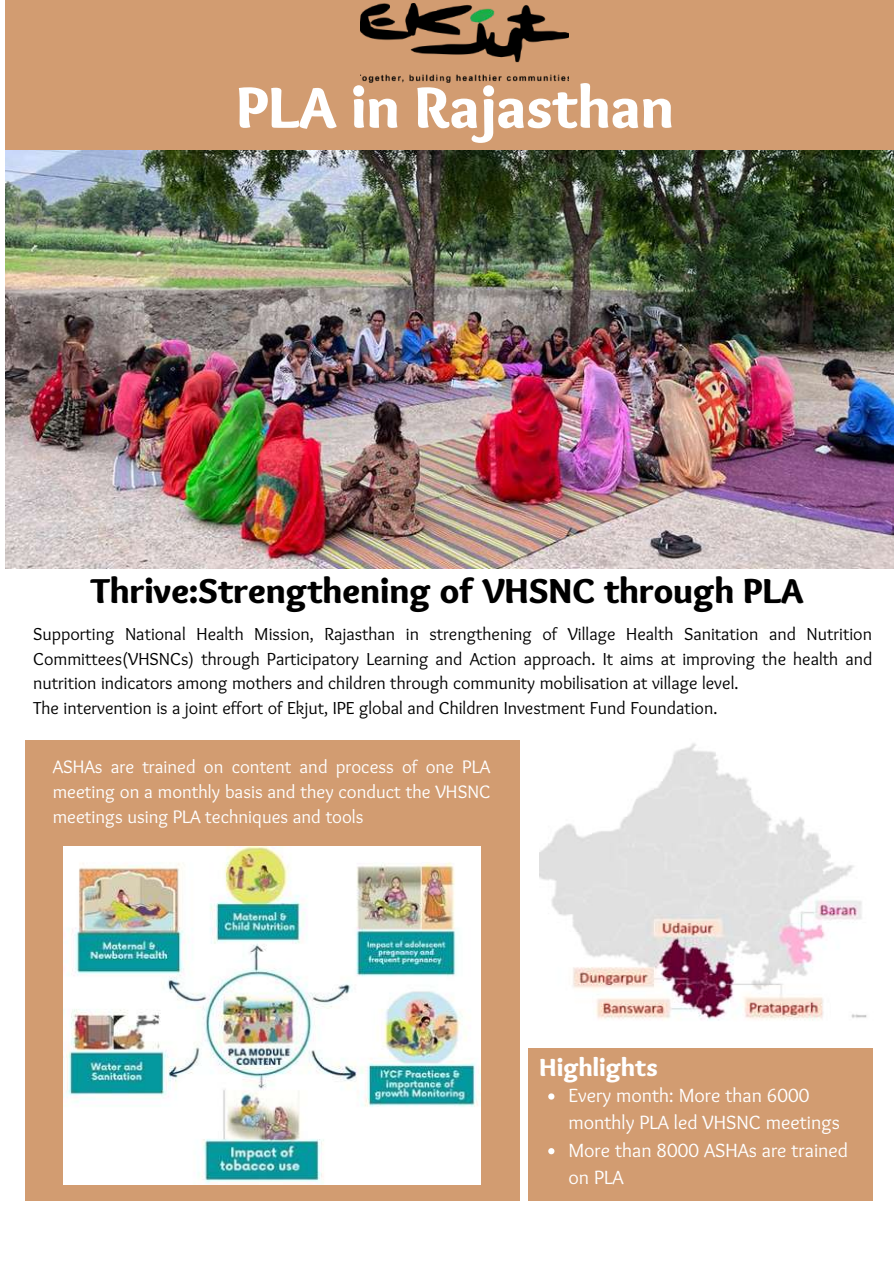
<style>
.page{position:relative;width:894px;height:1264px;background:#fff}
.page>*{position:absolute;margin:0;border:0;box-sizing:border-box;transform-origin:0 0}
.t1{font:900 60px "Sukar";color:#fff}
.t2{font:900 36px "Sukar";color:#000}
.t3{font:900 25.8px "Sukar";color:#fff}
.t4{font:19.8px/27.3px "Sukar Regular";color:#fff}
.t5{font:18.75px/25px "Sukar Regular";color:#fff;text-align:justify}
.t6{font:18px/24.8px "Sukar Regular";color:#000}
</style>
<div class="page">
<div style="left:5px;top:0;width:888px;height:150px;background:#d29c71"></div>
<img style="left:360px;top:4px;width:208px;height:79px">
<img style="left:5px;top:150px;width:888px;height:418px">
<div style="left:25px;top:739px;width:494px;height:461px;background:#d29c71"></div>
<img style="left:64px;top:846px;width:416px;height:338px">
<div style="left:528px;top:1047px;width:344px;height:153px;background:#d29c71"></div>
<svg style="left:548px;top:1093px;width:6px;height:6px"></svg>
<svg style="left:548px;top:1148px;width:6px;height:6px"></svg>
<img style="left:539px;top:743px;width:328px;height:277px">
<h1 class="t1" style="left:236px;top:73px;width:439px">PLA in Rajasthan</h1>
<h2 class="t2" style="left:91px;top:570px;width:713px">Thrive:Strengthening of VHSNC through PLA</h2>
<p class="t6" style="left:33px;top:622px;width:840px">Supporting National Health Mission, Rajasthan in strengthening of Village Health Sanitation and Nutrition Committees(VHSNCs) through Participatory Learning and Action approach. It aims at improving the health and nutrition indicators among mothers and children through community mobilisation at village level.<br>The intervention is a joint effort of Ekjut, IPE global and Children Investment Fund Foundation.</p>
<p class="t5" style="left:53px;top:755px;width:439px">ASHAs are trained on content and process of one PLA meeting on a monthly basis and they conduct the VHSNC meetings using PLA techniques and tools</p>
<h3 class="t3" style="left:539px;top:1052px;width:119px">Highlights</h3>
<p class="t4" style="left:568px;top:1083px;width:281px">Every month: More than 6000 monthly PLA led VHSNC meetings<br>More than 8000 ASHAs are trained on PLA</p>
</div>
